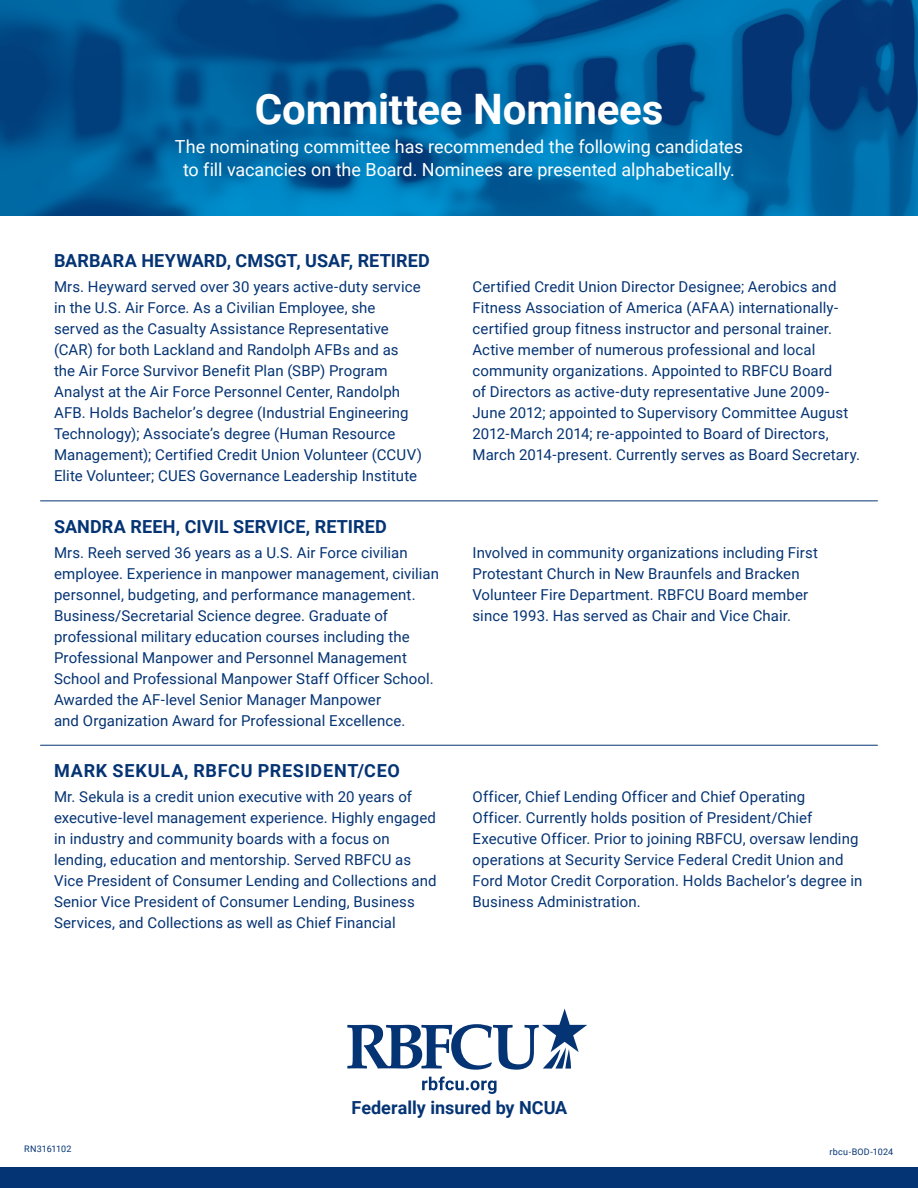
<style>
.page{position:relative;width:918px;height:1188px;background:#fff}
.page>*{position:absolute;margin:0;border:0;box-sizing:border-box;transform-origin:0 0}
.t1{font:700 42px "Roboto";letter-spacing:-.005em;color:#fff}
.t2{font:18px/22.5px "Roboto";color:#fff;text-align:center}
.t3{font:700 18px "Roboto";letter-spacing:.005em;color:#053474}
.t4{font:700 18px "Roboto";letter-spacing:.04em;color:#053474}
.t5{font:15px/21px "Roboto";letter-spacing:.005em;color:#053474}
.t6{font:9px "Roboto";letter-spacing:.025em;color:#053474}
.t7{font:9px "Roboto";letter-spacing:-.005em;color:#053474}
</style>
<div class="page">
<img style="left:0;top:0;width:918px;height:216px">
<div style="left:0;top:1168px;width:918px;height:20px;background:#053474"></div>
<hr style="left:40px;top:501px;width:838px;height:1px;background:#053474">
<hr style="left:40px;top:745px;width:838px;height:1px;background:#053474">
<svg style="left:347px;top:1009px;width:240px;height:61px"></svg>
<svg style="left:422px;top:1076px;width:75px;height:18px"></svg>
<h1 class="t1" style="left:255px;top:80px;width:410px">Committee Nominees</h1>
<p class="t2" style="left:175px;top:135px;width:570px">The nominating committee has recommended the following candidates to fill vacancies on the Board. Nominees are presented alphabetically.</p>
<h2 class="t3" style="left:54px;top:248px;width:377px">BARBARA HEYWARD, CMSGT, USAF, RETIRED</h2>
<p class="t5" style="left:54px;top:276px;width:370px">Mrs. Heyward served over 30 years active-duty service in the U.S. Air Force. As a Civilian Employee, she served as the Casualty Assistance Representative (CAR) for both Lackland and Randolph AFBs and as the Air Force Survivor Benefit Plan (SBP) Program Analyst at the Air Force Personnel Center, Randolph AFB. Holds Bachelor’s degree (Industrial Engineering Technology); Associate’s degree (Human Resource Management); Certified Credit Union Volunteer (CCUV)<br>Elite Volunteer; CUES Governance Leadership Institute</p>
<p class="t5" style="left:472px;top:276px;width:389px">Certified Credit Union Director Designee; Aerobics and Fitness Association of America (AFAA) internationally&shy;certified group fitness instructor and personal trainer.<br>Active member of numerous professional and local community organizations. Appointed to RBFCU Board<br>of Directors as active-duty representative June 2009- June 2012; appointed to Supervisory Committee August 2012-March 2014; re-appointed to Board of Directors, March 2014-present. Currently serves as Board Secretary.</p>
<h2 class="t3" style="left:54px;top:514px;width:335px">SANDRA REEH, CIVIL SERVICE, RETIRED</h2>
<p class="t5" style="left:54px;top:542px;width:387px">Mrs. Reeh served 36 years as a U.S. Air Force civilian employee. Experience in manpower management, civilian personnel, budgeting, and performance management.<br>Business/Secretarial Science degree. Graduate of professional military education courses including the Professional Manpower and Personnel Management School and Professional Manpower Staff Officer School.<br>Awarded the AF-level Senior Manager Manpower<br>and Organization Award for Professional Excellence.</p>
<p class="t5" style="left:472px;top:542px;width:347px">Involved in community organizations including First Protestant Church in New Braunfels and Bracken Volunteer Fire Department. RBFCU Board member since 1993. Has served as Chair and Vice Chair.</p>
<h2 class="t4" style="left:54px;top:758px;width:347px">MARK SEKULA, RBFCU PRESIDENT/CEO</h2>
<p class="t5" style="left:54px;top:786px;width:384px">Mr. Sekula is a credit union executive with 20 years of executive-level management experience. Highly engaged in industry and community boards with a focus on lending, education and mentorship. Served RBFCU as Vice President of Consumer Lending and Collections and Senior Vice President of Consumer Lending, Business Services, and Collections as well as Chief Financial</p>
<p class="t5" style="left:472px;top:786px;width:392px">Officer, Chief Lending Officer and Chief Operating<br>Officer. Currently holds position of President/Chief Executive Officer. Prior to joining RBFCU, oversaw lending operations at Security Service Federal Credit Union and Ford Motor Credit Corporation. Holds Bachelor’s degree in Business Administration.</p>
<p class="t7" style="left:24px;top:1142px;width:49px">RN3161102</p>
<p class="t3" style="left:352px;top:1095px;width:217px">Federally insured by NCUA</p>
<p class="t6" style="left:830px;top:1145px;width:65px">rbcu-BOD-1024</p>
</div>
